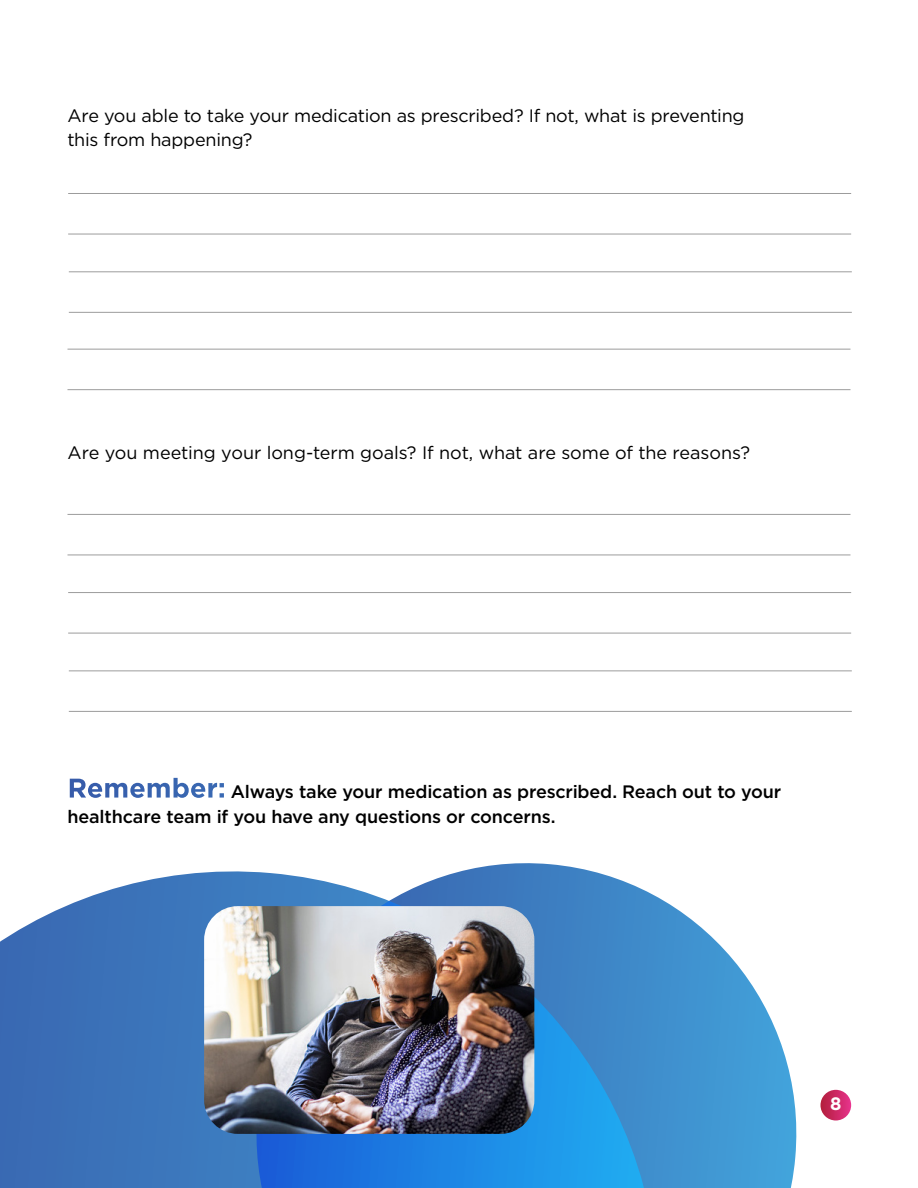
<style>
.page{position:relative;width:918px;height:1188px;background:#fff}
.page>*{position:absolute;margin:0;border:0;box-sizing:border-box;transform-origin:0 0}
.t1{font:18px/24px "Gotham";letter-spacing:-.01em;color:#000}
.t2{font:500 18px/25.5px "Gotham";letter-spacing:-.01em;color:#000}
.t3{font:700 18px "Gotham";color:#fff}
.s1{font-weight:700;font-size:27px;color:#fff}
</style>
<div class="page">
<svg style="left:0;top:871px;width:245px;height:317px;background:#4a7cbd"></svg>
<svg style="left:245px;top:863px;width:552px;height:325px"></svg>
<svg style="left:820px;top:1090px;width:31px;height:30px"></svg>
<hr style="left:69px;top:271px;width:783px;height:1px;background:#9c9c9c">
<hr style="left:69px;top:312px;width:783px;height:1px;background:#9c9c9c">
<hr style="left:68px;top:193px;width:783px;height:1px;background:#9c9c9c">
<hr style="left:68px;top:234px;width:783px;height:1px;background:#9c9c9c">
<hr style="left:68px;top:514px;width:782px;height:1px;background:#9c9c9c">
<hr style="left:68px;top:554px;width:782px;height:1px;background:#9c9c9c">
<hr style="left:68px;top:349px;width:782px;height:1px;background:#9c9c9c">
<hr style="left:68px;top:389px;width:782px;height:1px;background:#9c9c9c">
<hr style="left:69px;top:670px;width:783px;height:1px;background:#9c9c9c">
<hr style="left:69px;top:711px;width:783px;height:1px;background:#9c9c9c">
<hr style="left:68px;top:592px;width:783px;height:1px;background:#9c9c9c">
<hr style="left:68px;top:633px;width:783px;height:1px;background:#9c9c9c">
<img style="left:204px;top:906px;width:330px;height:228px">
<p class="t1" style="left:68px;top:104px;width:678px">Are you able to take your medication as prescribed? If not, what is preventing this from happening?</p>
<p class="t1" style="left:68px;top:441px;width:684px">Are you meeting your long-term goals? If not, what are some of the reasons?</p>
<p class="t2" style="left:68px;top:778px;width:715px"><span class="s1">Remember:</span> Always take your medication as prescribed. Reach out to your healthcare team if you have any questions or concerns.</p>
<p class="t3" style="left:830px;top:1092px;width:13px">8</p>
</div>
